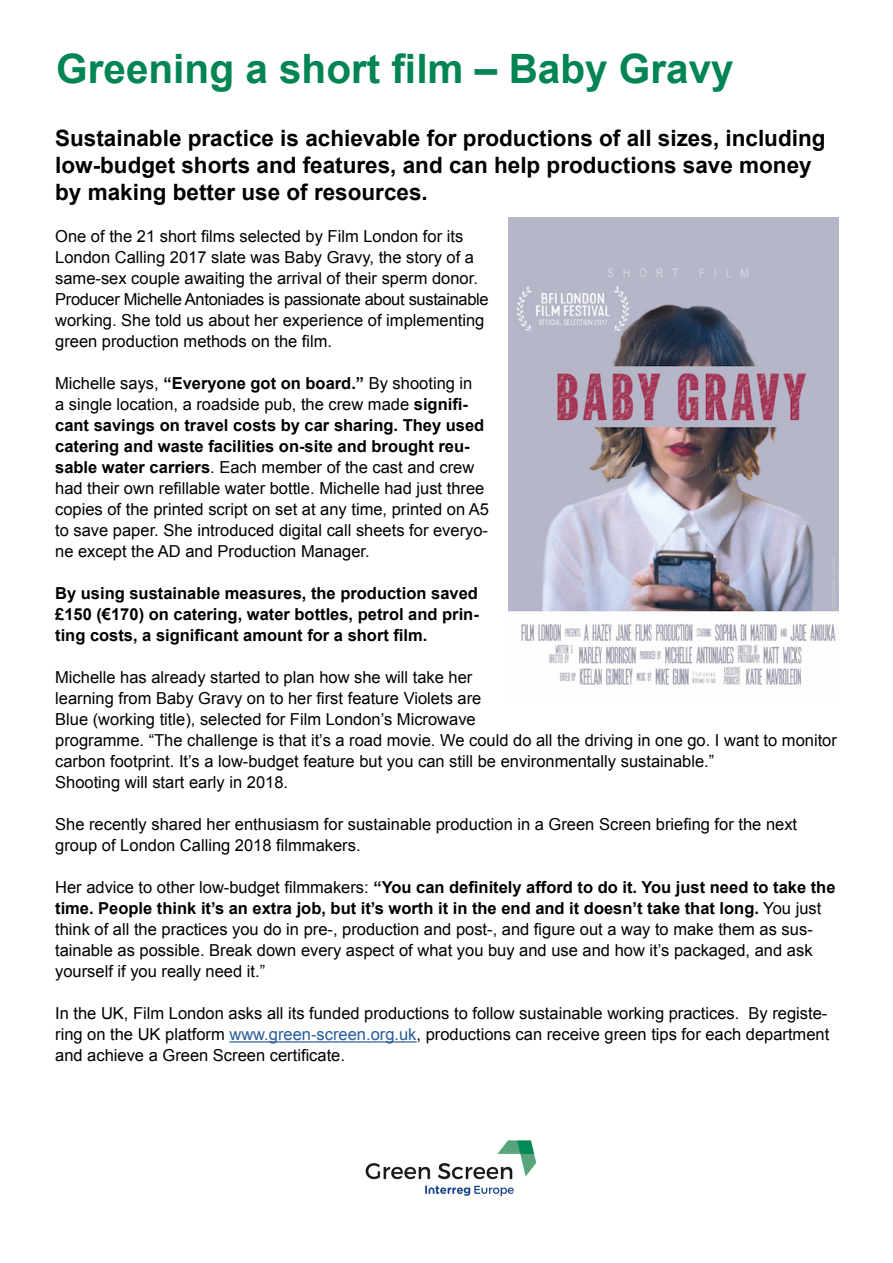
<style>
.page{position:relative;width:893px;height:1263px;background:#fff}
.page>*{position:absolute;margin:0;border:0;box-sizing:border-box;transform-origin:0 0}
.t1{font:700 40.5px "Arial";color:#028552}
.t2{font:700 22.5px/27px "Arial";color:#000}
.t3{font:16.5px/21px "Arial";color:#000}
.t4{font:700 16.5px/21px "Arial";color:#000;text-align:justify}
.s1{font-weight:700}
.s2{color:#275b9b}
</style>
<div class="page">
<hr style="left:229px;top:1041px;width:188px;height:1px;background:#275b9b">
<img style="left:509px;top:218px;width:330px;height:467px">
<img style="left:365px;top:1140px;width:172px;height:57px">
<h1 class="t1" style="left:56px;top:42px;width:679px">Greening a short film – Baby Gravy</h1>
<h2 class="t2" style="left:55px;top:125px;width:772px">Sustainable practice is achievable for productions of all sizes, including low-budget shorts and features, and can help productions save money by making better use of resources.</h2>
<p class="t3" style="left:55px;top:226px;width:435px">One of the 21 short films selected by Film London for its London Calling 2017 slate was Baby Gravy, the story of a same-sex couple awaiting the arrival of their sperm donor.<br>Producer Michelle Antoniades is passionate about sustainable working. She told us about her experience of implementing green production methods on the film.</p>
<p class="t3" style="left:55px;top:373px;width:435px">Michelle says, <span class="s1">“Everyone got on board.”</span> By shooting in<br>a single location, a roadside pub, the crew made <span class="s1">signifi&shy;cant savings on travel costs by car sharing. They used catering and waste facilities on-site and brought reu&shy;sable water carriers</span>. Each member of the cast and crew had their own refillable water bottle. Michelle had just three copies of the printed script on set at any time, printed on A5 to save paper. She introduced digital call sheets for everyo&shy;ne except the AD and Production Manager.</p>
<p class="t4" style="left:55px;top:583px;width:425px">By using sustainable measures, the production saved £150 (€170) on catering, water bottles, petrol and prin&shy;ting costs, a significant amount for a short film.</p>
<p class="t3" style="left:55px;top:667px;width:783px">Michelle has already started to plan how she will take her<br>learning from Baby Gravy on to her first feature Violets are<br>Blue (working title), selected for Film London’s Microwave<br>programme. “The challenge is that it’s a road movie. We could do all the driving in one go. I want to monitor carbon footprint. It’s a low-budget feature but you can still be environmentally sustainable.”<br>Shooting will start early in 2018.</p>
<p class="t3" style="left:55px;top:814px;width:743px">She recently shared her enthusiasm for sustainable production in a Green Screen briefing for the next group of London Calling 2018 filmmakers.</p>
<p class="t3" style="left:55px;top:877px;width:782px">Her advice to other low-budget filmmakers: <span class="s1">“You can definitely afford to do it. You just need to take the time. People think it’s an extra job, but it’s worth it in the end and it doesn’t take that long.</span> You just think of all the practices you do in pre-, production and post-, and figure out a way to make them as sus&shy;tainable as possible. Break down every aspect of what you buy and use and how it’s packaged, and ask yourself if you really need it.”</p>
<p class="t3" style="left:55px;top:1003px;width:776px;text-align:justify">In the UK, Film London asks all its funded productions to follow sustainable working practices. By registe&shy;ring on the UK platform <span class="s2">www.green-screen.org.uk</span>, productions can receive green tips for each department and achieve a Green Screen certificate.</p>
</div>
